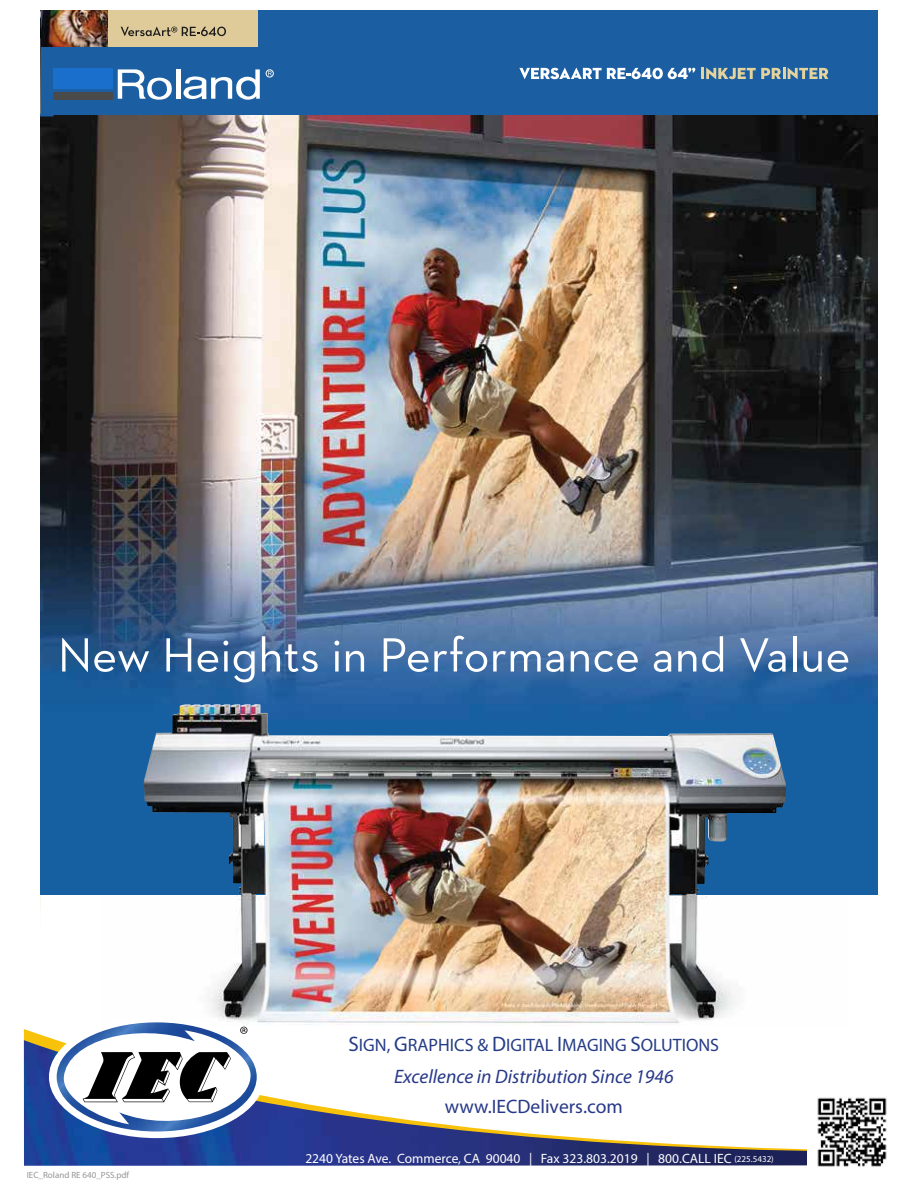
<style>
.page{position:relative;width:918px;height:1188px;background:#fff}
.page>*{position:absolute;margin:0;border:0;box-sizing:border-box;transform-origin:0 0}
.t1{font:italic 19.5px "Myriad Pro";color:#273887}
.t2{font:19.5px "Myriad Pro";color:#273887}
.t3{font:18px "Myriad Pro";color:#263c86}
.t4{font:13.5px "Myriad Pro";color:#fff}
.t5{font:9px "Myriad Pro";color:#939598}
.s1{font-size:21px}
.s2{font-size:9px}
</style>
<div class="page">
<img style="left:216px;top:895px;width:519px;height:130px">
<img style="left:41px;top:115px;width:836px;height:780px">
<div style="left:41px;top:10px;width:836px;height:105px;background:#1b5ea1"></div>
<div style="left:41px;top:10px;width:217px;height:37px;background:#decb99"></div>
<svg style="left:62px;top:638px;width:26px;height:34px"></svg>
<svg style="left:94px;top:651px;width:55px;height:21px"></svg>
<svg style="left:166px;top:638px;width:25px;height:34px"></svg>
<svg style="left:198px;top:641px;width:30px;height:31px"></svg>
<svg style="left:234px;top:651px;width:21px;height:31px"></svg>
<svg style="left:262px;top:636px;width:56px;height:36px"></svg>
<svg style="left:334px;top:641px;width:5px;height:31px"></svg>
<svg style="left:346px;top:651px;width:18px;height:21px"></svg>
<svg style="left:384px;top:636px;width:103px;height:36px"></svg>
<svg style="left:493px;top:651px;width:71px;height:21px"></svg>
<svg style="left:571px;top:651px;width:18px;height:21px"></svg>
<svg style="left:595px;top:651px;width:43px;height:21px"></svg>
<svg style="left:654px;top:651px;width:17px;height:21px"></svg>
<svg style="left:678px;top:651px;width:18px;height:21px"></svg>
<svg style="left:702px;top:636px;width:21px;height:36px"></svg>
<svg style="left:740px;top:638px;width:46px;height:34px"></svg>
<hr style="left:793px;top:636px;width:3px;height:36px;background:#fff">
<svg style="left:804px;top:651px;width:18px;height:21px"></svg>
<svg style="left:828px;top:651px;width:21px;height:21px"></svg>
<svg style="left:121px;top:27px;width:105px;height:9px"></svg>
<img style="left:42px;top:10px;width:65px;height:37px">
<svg style="left:519px;top:68px;width:176px;height:11px"></svg>
<svg style="left:701px;top:68px;width:127px;height:11px"></svg>
<img style="left:144px;top:704px;width:111px;height:312px">
<img style="left:41px;top:10px;width:1px;height:105px">
<svg style="left:41px;top:114px;width:13px;height:2px"></svg>
<svg style="left:118px;top:69px;width:54px;height:31px"></svg>
<hr style="left:177px;top:69px;width:4px;height:30px;background:#fff">
<svg style="left:183px;top:69px;width:77px;height:31px"></svg>
<div style="left:54px;top:68px;width:59px;height:21px;background:#1a6ecc"></div>
<div style="left:54px;top:92px;width:59px;height:8px;background:#4a4a4a"></div>
<div style="left:266px;top:69px;width:8px;height:8px;border:1px solid #fff;border-radius:50%"></div>
<svg style="left:268px;top:71px;width:4px;height:5px"></svg>
<img style="left:24px;top:1040px;width:783px;height:126px">
<svg style="left:49px;top:1017px;width:216px;height:121px"></svg>
<img style="left:817px;top:1097px;width:70px;height:70px">
<p class="t5" style="left:27px;top:1169px;width:104px">IEC_Roland RE 640_PSS.pdf</p>
<h2 class="t3" style="left:349px;top:1034px;width:372px"><span class="s1">S</span>IGN, <span class="s1">G</span>RAPHICS &amp; <span class="s1">D</span>IGITAL <span class="s1">I</span>MAGING <span class="s1">S</span>OLUTIONS</h2>
<h1 class="t1" style="left:394px;top:1065px;width:281px">Excellence in Distribution Since 1946</h1>
<h1 class="t2" style="left:445px;top:1094px;width:180px">www.IECDelivers.com</h1>
<p class="t4" style="left:305px;top:1150px;width:470px">2240 Yates Ave. Commerce, CA 90040 | Fax 323.803.2019 | 800.CALL IEC <span class="s2">(225.5432)</span></p>
</div>
